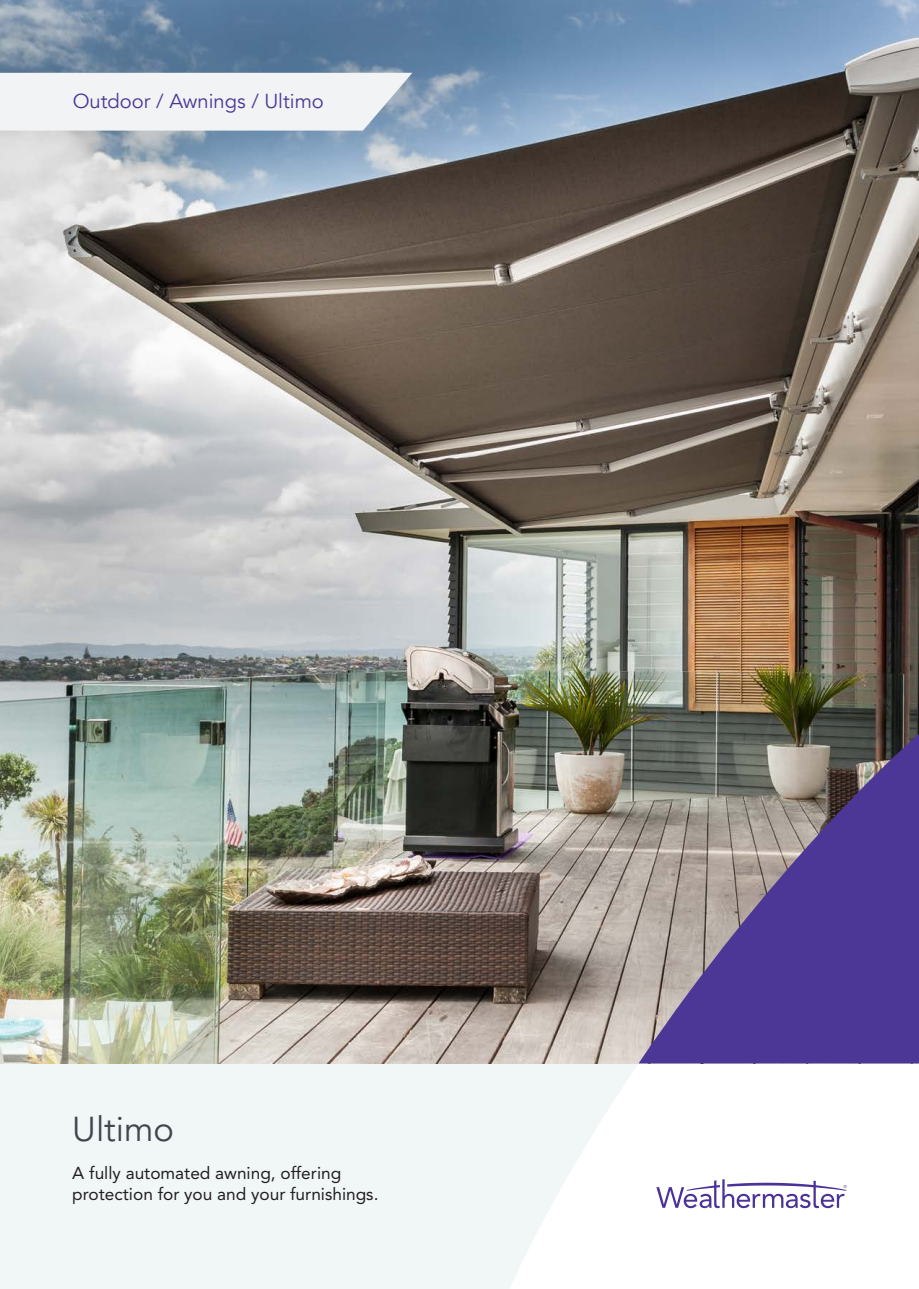
<style>
.page{position:relative;width:919px;height:1289px;background:#fff}
.page>*{position:absolute;margin:0;border:0;box-sizing:border-box;transform-origin:0 0}
.Body{font:34.5px "Avenir LT";color:#3f464d}
.t1{font:20.25px "Avenir LT";color:#4c3796}
.Body-2{font:17.25px/21px "Avenir LT Std";color:#231f20}
</style>
<div class="page">
<svg style="left:0;top:1063px;width:638px;height:225px;fill:#f1f7f7"></svg>
<img style="left:0;top:0;width:918px;height:1063px">
<svg style="left:0;top:73px;width:412px;height:58px"></svg>
<svg style="left:656px;top:1179px;width:190px;height:29px"></svg>
<svg style="left:638px;top:733px;width:280px;height:330px;background:#6e5f8e"></svg>
<p class="t1" style="left:73px;top:90px;width:252px">Outdoor / Awnings / Ultimo</p>
<p class="Body" style="left:72px;top:1108px;width:103px">Ultimo</p>
<p class="Body-2" style="left:72px;top:1162px;width:307px">A fully automated awning, offering protection for you and your furnishings.</p>
</div>
